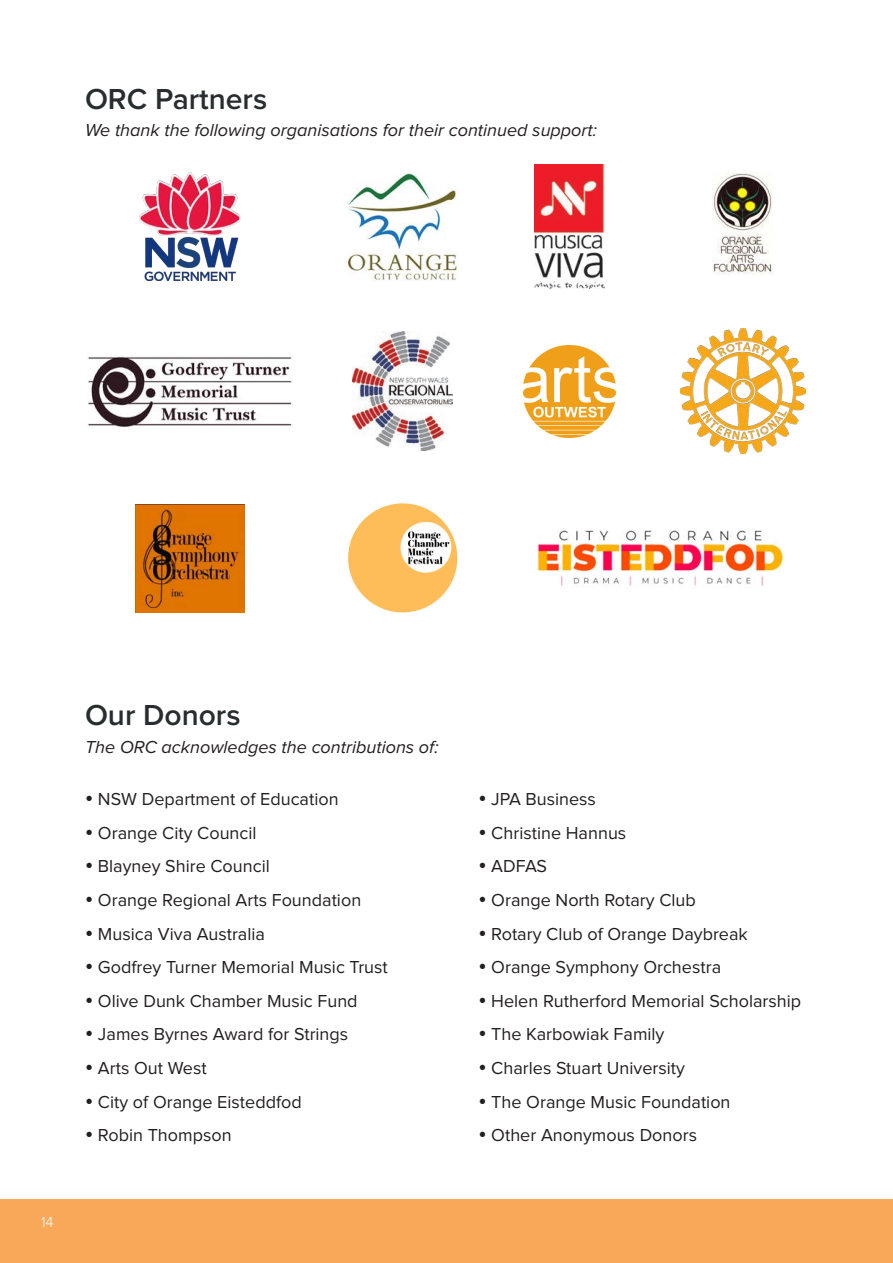
<style>
.page{position:relative;width:893px;height:1263px;background:#fff}
.page>*{position:absolute;margin:0;border:0;box-sizing:border-box;transform-origin:0 0}
.Heading1{font:600 30px "Proxima Nova";color:#282d30}
.Body_Copy{font:18px "Proxima Nova";color:#231f20}
.Body_Copy-2{font:italic 18px "Proxima Nova";color:#231f20}
.t1{font:300 15px "Proxima Nova";color:#fff}
</style>
<div class="page">
<div style="left:0;top:1199px;width:893px;height:64px;background:#f9a758"></div>
<img style="left:352px;top:332px;width:101px;height:119px">
<img style="left:88px;top:356px;width:204px;height:71px">
<img style="left:534px;top:164px;width:70px;height:125px">
<img style="left:347px;top:173px;width:111px;height:108px">
<img style="left:537px;top:530px;width:247px;height:56px">
<img style="left:680px;top:329px;width:125px;height:125px">
<img style="left:139px;top:172px;width:102px;height:109px">
<img style="left:135px;top:504px;width:110px;height:108px">
<img style="left:523px;top:345px;width:92px;height:92px">
<img style="left:713px;top:172px;width:60px;height:103px">
<img style="left:348px;top:503px;width:110px;height:110px">
<p class="Heading1" style="left:85px;top:85px;width:184px">ORC Partners</p>
<p class="Body_Copy-2" style="left:85px;top:122px;width:513px">We thank the following organisations for their continued support:</p>
<p class="t1" style="left:41px;top:1215px;width:14px">14</p>
<p class="Heading1" style="left:85px;top:702px;width:157px">Our Donors</p>
<p class="Body_Copy-2" style="left:85px;top:738px;width:355px">The ORC acknowledges the contributions of:</p>
<p class="Body_Copy" style="left:85px;top:791px;width:255px">• NSW Department of Education</p>
<p class="Body_Copy" style="left:85px;top:824px;width:173px">• Orange City Council</p>
<p class="Body_Copy" style="left:85px;top:858px;width:186px">• Blayney Shire Council</p>
<p class="Body_Copy" style="left:85px;top:892px;width:278px">• Orange Regional Arts Foundation</p>
<p class="Body_Copy" style="left:85px;top:925px;width:182px">• Musica Viva Australia</p>
<p class="Body_Copy" style="left:85px;top:959px;width:304px">• Godfrey Turner Memorial Music Trust</p>
<p class="Body_Copy" style="left:85px;top:993px;width:274px">• Olive Dunk Chamber Music Fund</p>
<p class="Body_Copy" style="left:85px;top:1026px;width:265px">• James Byrnes Award for Strings</p>
<p class="Body_Copy" style="left:85px;top:1060px;width:123px">• Arts Out West</p>
<p class="Body_Copy" style="left:85px;top:1093px;width:218px">• City of Orange Eisteddfod</p>
<p class="Body_Copy" style="left:85px;top:1127px;width:148px">• Robin Thompson</p>
<p class="Body_Copy" style="left:478px;top:791px;width:119px">• JPA Business</p>
<p class="Body_Copy" style="left:478px;top:824px;width:149px">• Christine Hannus</p>
<p class="Body_Copy" style="left:478px;top:858px;width:70px">• ADFAS</p>
<p class="Body_Copy" style="left:478px;top:892px;width:219px">• Orange North Rotary Club</p>
<p class="Body_Copy" style="left:478px;top:925px;width:271px">• Rotary Club of Orange Daybreak</p>
<p class="Body_Copy" style="left:478px;top:959px;width:244px">• Orange Symphony Orchestra</p>
<p class="Body_Copy" style="left:478px;top:993px;width:324px">• Helen Rutherford Memorial Scholarship</p>
<p class="Body_Copy" style="left:478px;top:1026px;width:188px">• The Karbowiak Family</p>
<p class="Body_Copy" style="left:478px;top:1060px;width:208px">• Charles Stuart University</p>
<p class="Body_Copy" style="left:478px;top:1093px;width:254px">• The Orange Music Foundation</p>
<p class="Body_Copy" style="left:478px;top:1127px;width:220px">• Other Anonymous Donors</p>
</div>
